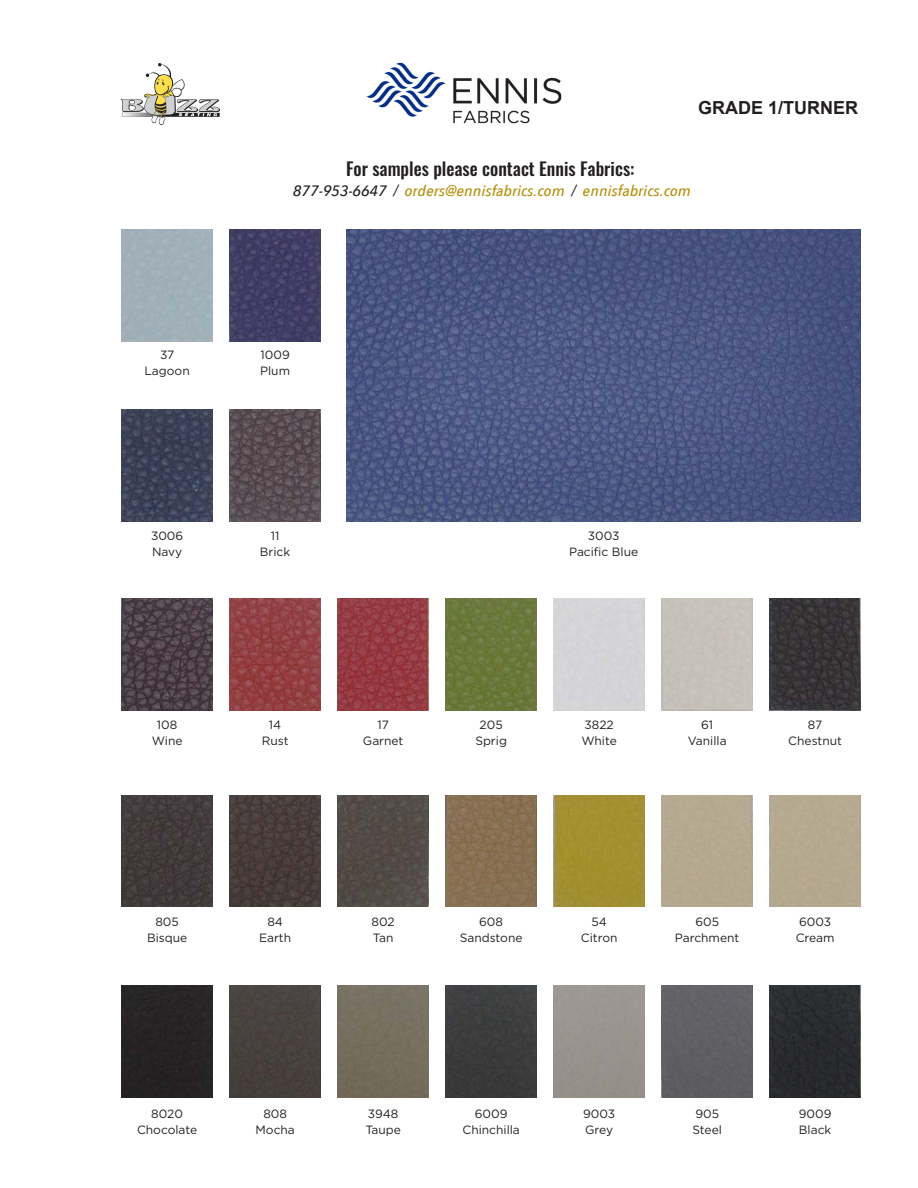
<style>
.page{position:relative;width:918px;height:1188px;background:#fff}
.page>*{position:absolute;margin:0;border:0;box-sizing:border-box;transform-origin:0 0}
.t1{font:500 18px "Oswald";color:#231f20}
.t2{font:700 18px "Arial";color:#231f20}
.t3{font:italic 500 15px "Avenir Next Condensed";color:#b69110;scale:1.2 1}
.t4{font:12px/15.9px "Gotham";color:#231f20;text-align:center}
.s1{color:#231f20}
</style>
<div class="page">
<img style="left:122px;top:410px;width:91px;height:111px">
<img style="left:122px;top:598px;width:91px;height:112px">
<img style="left:122px;top:795px;width:91px;height:112px">
<div style="left:122px;top:986px;width:91px;height:111px;background:#272324"></div>
<img style="left:230px;top:230px;width:91px;height:111px">
<img style="left:230px;top:410px;width:91px;height:111px">
<img style="left:230px;top:598px;width:91px;height:112px">
<img style="left:230px;top:795px;width:91px;height:112px">
<div style="left:230px;top:986px;width:91px;height:111px;background:#47413e"></div>
<img style="left:338px;top:598px;width:91px;height:112px">
<img style="left:338px;top:795px;width:91px;height:112px">
<img style="left:338px;top:986px;width:91px;height:111px">
<img style="left:446px;top:598px;width:91px;height:112px">
<img style="left:446px;top:795px;width:91px;height:112px">
<div style="left:446px;top:986px;width:91px;height:111px;background:#3c3c3c"></div>
<div style="left:554px;top:795px;width:91px;height:112px;background:#a38f2f"></div>
<div style="left:662px;top:986px;width:91px;height:111px;background:#605f64"></div>
<img style="left:770px;top:598px;width:91px;height:112px">
<img style="left:770px;top:986px;width:91px;height:111px">
<img style="left:346px;top:230px;width:515px;height:292px">
<img style="left:121px;top:64px;width:99px;height:61px">
<img style="left:366px;top:62px;width:196px;height:62px">
<h1 class="t2" style="left:698px;top:95px;width:162px">GRADE 1/TURNER</h1>
<h1 class="t1" style="left:346px;top:159px;width:290px">For samples please contact Ennis Fabrics:</h1>
<p class="t3" style="left:293px;top:182px;width:333px"><span class="s1">877-953-6647 /</span> orders@ennisfabrics.com <span class="s1">/</span> ennisfabrics.com</p>
<p class="t4" style="left:145px;top:348px;width:47px">37<br>Lagoon</p>
<p class="t4" style="left:260px;top:348px;width:31px;text-align:left">1009<br>Plum</p>
<p class="t4" style="left:151px;top:529px;width:34px;text-align:left">3006<br>Navy</p>
<p class="t4" style="left:260px;top:529px;width:32px">11<br>Brick</p>
<p class="t4" style="left:569px;top:529px;width:71px">3003<br>Pacific Blue</p>
<p class="t4" style="left:152px;top:718px;width:32px">108<br>Wine</p>
<p class="t4" style="left:262px;top:718px;width:28px">14<br>Rust</p>
<p class="t4" style="left:363px;top:718px;width:42px">17<br>Garnet</p>
<p class="t4" style="left:475px;top:718px;width:33px">205<br>Sprig</p>
<p class="t4" style="left:581px;top:718px;width:37px;text-align:left">3822<br>White</p>
<p class="t4" style="left:688px;top:718px;width:40px">61<br>Vanilla</p>
<p class="t4" style="left:788px;top:718px;width:55px">87<br>Chestnut</p>
<p class="t4" style="left:147px;top:915px;width:42px">805<br>Bisque</p>
<p class="t4" style="left:259px;top:915px;width:34px">84<br>Earth</p>
<p class="t4" style="left:372px;top:915px;width:25px;text-align:left">802<br>Tan</p>
<p class="t4" style="left:460px;top:915px;width:64px">608<br>Sandstone</p>
<p class="t4" style="left:581px;top:915px;width:38px">54<br>Citron</p>
<p class="t4" style="left:675px;top:915px;width:66px">605<br>Parchment</p>
<p class="t4" style="left:796px;top:915px;width:40px;text-align:left">6003<br>Cream</p>
<p class="t4" style="left:137px;top:1107px;width:62px">8020<br>Chocolate</p>
<p class="t4" style="left:256px;top:1107px;width:41px">808<br>Mocha</p>
<p class="t4" style="left:365px;top:1107px;width:37px;text-align:left">3948<br>Taupe</p>
<p class="t4" style="left:462px;top:1107px;width:59px">6009<br>Chinchilla</p>
<p class="t4" style="left:583px;top:1107px;width:34px;text-align:left">9003<br>Grey</p>
<p class="t4" style="left:692px;top:1107px;width:31px;text-align:left">905<br>Steel</p>
<p class="t4" style="left:799px;top:1107px;width:34px;text-align:left">9009<br>Black</p>
</div>
